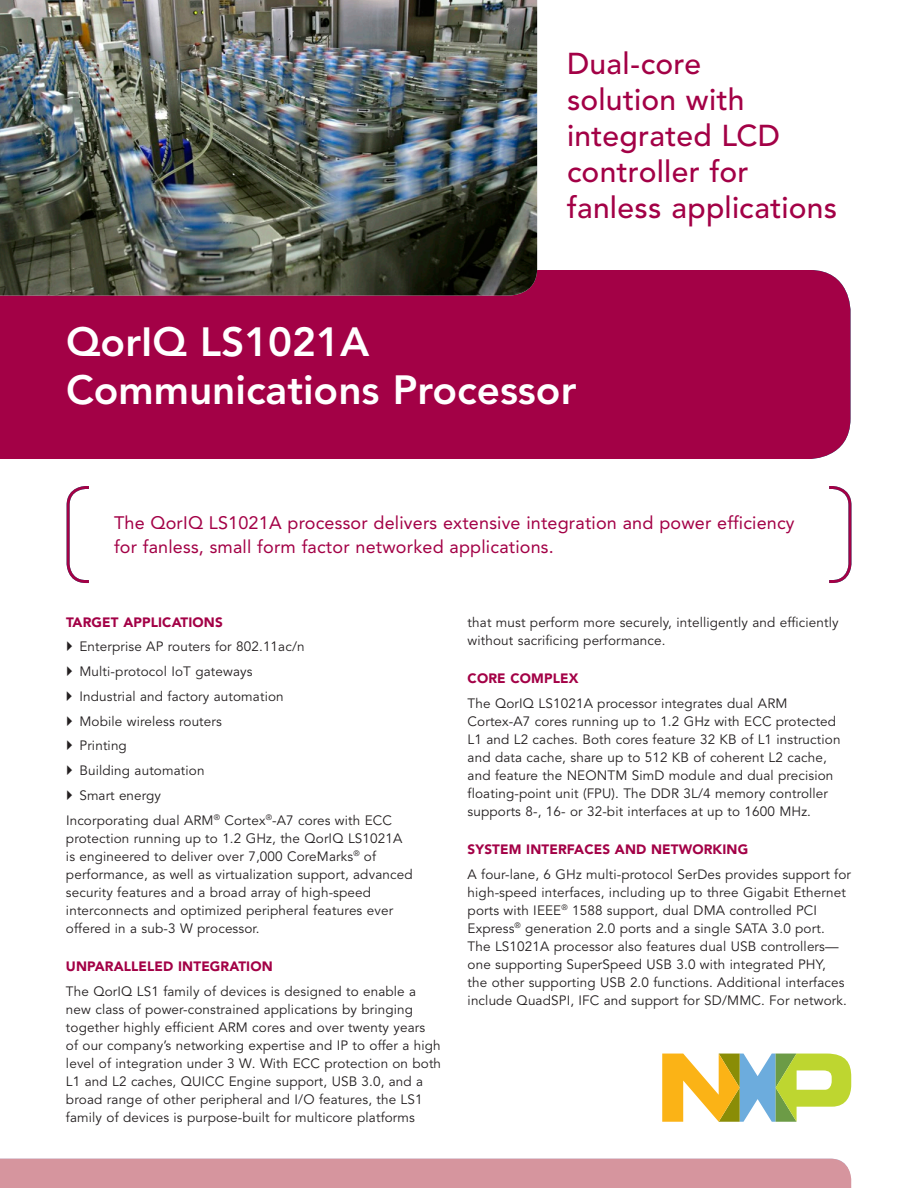
<style>
.page{position:relative;width:918px;height:1188px;background:#fff}
.page>*{position:absolute;margin:0;border:0;box-sizing:border-box;transform-origin:0 0}
.t1{font:800 40.5px/48.6px "Avenir LT Std";color:#fff}
.t2{font:500 30px/36px "Avenir LT Std";letter-spacing:.01em;color:#a30146}
.t3{font:18px/24px "Avenir LT Std";letter-spacing:.01em;color:#a30146}
.t4{font:13.5px/18px "Avenir LT Std";letter-spacing:.01em;color:#231f20}
.t5{font:900 13.5px "Avenir LT Std";letter-spacing:.01em;color:#a30146}
</style>
<div class="page">
<svg style="left:662px;top:1054px;width:189px;height:68px"></svg>
<div style="left:0;top:270px;width:850px;height:189px;background:#a30146"></div>
<div style="left:0;top:1159px;width:851px;height:29px;background:#d6959e"></div>
<svg style="left:66px;top:486px;width:786px;height:97px"></svg>
<img style="left:0;top:0;width:537px;height:296px">
<h2 class="t2" style="left:567px;top:47px;width:272px">Dual-core<br>solution with integrated LCD controller for fanless applications</h2>
<h1 class="t1" style="left:66px;top:317px;width:512px">QorIQ LS1021A<br>Communications Processor</h1>
<h1 class="t1" style="left:66px;top:366px;width:496px">and could be on two lines</h1>
<h3 class="t3" style="left:114px;top:511px;width:682px">The QorIQ LS1021A processor delivers extensive integration and power efficiency for fanless, small form factor networked applications.</h3>
<p class="t5" style="left:66px;top:614px;width:158px">TARGET APPLICATIONS</p>
<p class="t4" style="left:79px;top:638px;width:227px">Enterprise AP routers for 802.11ac/n</p>
<p class="t4" style="left:79px;top:663px;width:175px">Multi-protocol IoT gateways</p>
<p class="t4" style="left:79px;top:688px;width:206px">Industrial and factory automation</p>
<p class="t4" style="left:79px;top:712px;width:144px">Mobile wireless routers</p>
<p class="t4" style="left:79px;top:737px;width:49px">Printing</p>
<p class="t4" style="left:80px;top:762px;width:127px">Building automation</p>
<p class="t4" style="left:79px;top:787px;width:83px">Smart energy</p>
<p class="t4" style="left:66px;top:811px;width:328px">Incorporating dual ARM<sup>®</sup> Cortex<sup>®</sup>-A7 cores with ECC</p>
<p class="t4" style="left:66px;top:829px;width:348px">protection running up to 1.2 GHz, the QorIQ LS1021A is engineered to deliver over 7,000 CoreMarks<sup>®</sup> of performance, as well as virtualization support, advanced security features and a broad array of high-speed interconnects and optimized peripheral features ever offered in a sub-3 W processor.</p>
<p class="t5" style="left:66px;top:958px;width:208px">UNPARALLELED INTEGRATION</p>
<p class="t4" style="left:66px;top:982px;width:377px">The QorIQ LS1 family of devices is designed to enable a new class of power-constrained applications by bringing together highly efficient ARM cores and over twenty years<br>of our company’s networking expertise and IP to offer a high level of integration under 3 W. With ECC protection on both L1 and L2 caches, QUICC Engine support, USB 3.0, and a broad range of other peripheral and I/O features, the LS1 family of devices is purpose-built for multicore platforms</p>
<p class="t4" style="left:468px;top:613px;width:373px">that must perform more securely, intelligently and efficiently without sacrificing performance.</p>
<p class="t5" style="left:468px;top:670px;width:112px">CORE COMPLEX</p>
<p class="t4" style="left:468px;top:694px;width:374px">The QorIQ LS1021A processor integrates dual ARM Cortex-A7 cores running up to 1.2 GHz with ECC protected L1 and L2 caches. Both cores feature 32 KB of L1 instruction and data cache, share up to 512 KB of coherent L2 cache, and feature the NEONTM SimD module and dual precision floating-point unit (FPU). The DDR 3L/4 memory controller supports 8-, 16- or 32-bit interfaces at up to 1600 MHz.</p>
<p class="t5" style="left:468px;top:841px;width:282px">SYSTEM INTERFACES AND NETWORKING</p>
<p class="t4" style="left:468px;top:865px;width:385px">A four-lane, 6 GHz multi-protocol SerDes provides support for high-speed interfaces, including up to three Gigabit Ethernet ports with IEEE<sup>®</sup> 1588 support, dual DMA controlled PCI Express<sup>®</sup> generation 2.0 ports and a single SATA 3.0 port.<br>The LS1021A processor also features dual USB controllers— one supporting SuperSpeed USB 3.0 with integrated PHY,<br>the other supporting USB 2.0 functions. Additional interfaces include QuadSPI, IFC and support for SD/MMC. For network.</p>
</div>
